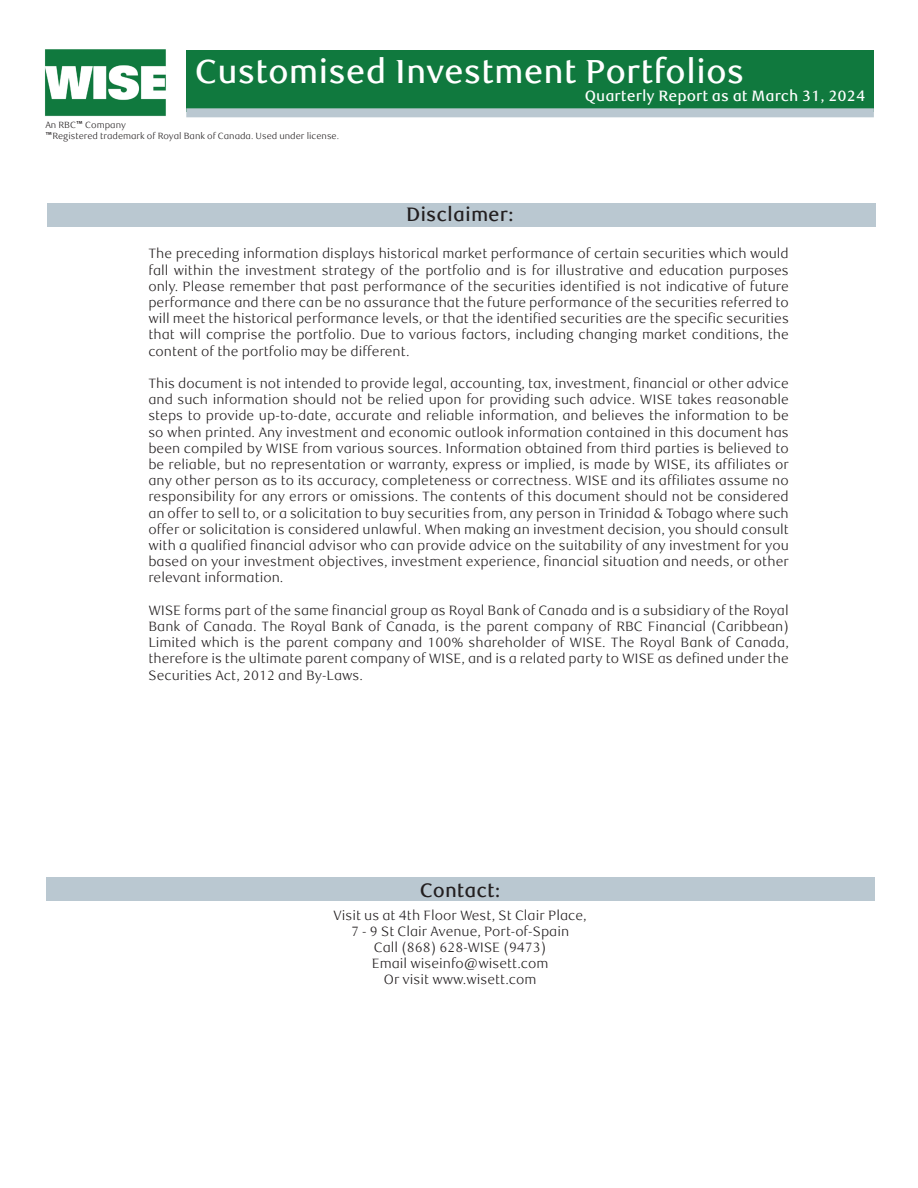
<style>
.page{position:relative;width:918px;height:1188px;background:#fff}
.page>*{position:absolute;margin:0;border:0;box-sizing:border-box;transform-origin:0 0}
.t1{font:500 33.3px "RBC Text Tabular";color:#fff}
.t2{font:500 19.5px "RBC Text Tabular";color:#231f20}
.t3{font:500 15px "RBC Text Tabular";color:#fff}
.t4{font:300 13.5px/16.2px "RBC Text Tabular";color:#231f20;text-align:justify}
.t5{font:300 9px/10.8px "RBC Text Tabular";color:#231f20}
.s1{font-weight:500}
</style>
<div class="page">
<div style="left:186px;top:50px;width:688px;height:62px;background:#10793e"></div>
<div style="left:186px;top:108px;width:688px;height:9px;background:#bac8d1"></div>
<img style="left:45px;top:49px;width:121px;height:68px">
<div style="left:46px;top:877px;width:829px;height:24px;background:#bac8d1"></div>
<div style="left:47px;top:203px;width:828px;height:24px;background:#bac8d1"></div>
<h1 class="t1" style="left:195px;top:52px;width:551px">Customised Investment Portfolios</h1>
<p class="t3" style="left:585px;top:87px;width:282px">Quarterly Report as at March 31, 2024</p>
<p class="t5" style="left:45px;top:120px;width:295px">An RBC<span class="s1">™</span> Company<br><span class="s1">™</span>Registered trademark of Royal Bank of Canada. Used under license.</p>
<p class="t2" style="left:406px;top:203px;width:109px">Disclaimer:</p>
<p class="t4" style="left:148px;top:246px;width:642px">The preceding information displays historical market performance of certain securities which would fall within the investment strategy of the portfolio and is for illustrative and education purposes only. Please remember that past performance of the securities identified is not indicative of future performance and there can be no assurance that the future performance of the securities referred to will meet the historical performance levels, or that the identified securities are the specific securities that will comprise the portfolio. Due to various factors, including changing market conditions, the content of the portfolio may be different.</p>
<p class="t4" style="left:148px;top:376px;width:642px">This document is not intended to provide legal, accounting, tax, investment, financial or other advice and such information should not be relied upon for providing such advice. WISE takes reasonable steps to provide up-to-date, accurate and reliable information, and believes the information to be so when printed. Any investment and economic outlook information contained in this document has been compiled by WISE from various sources. Information obtained from third parties is believed to be reliable, but no representation or warranty, express or implied, is made by WISE, its affiliates or any other person as to its accuracy, completeness or correctness. WISE and its affiliates assume no responsibility for any errors or omissions. The contents of this document should not be considered an offer to sell to, or a solicitation to buy securities from, any person in Trinidad &amp; Tobago where such offer or solicitation is considered unlawful. When making an investment decision, you should consult with a qualified financial advisor who can provide advice on the suitability of any investment for you based on your investment objectives, investment experience, financial situation and needs, or other relevant information.</p>
<p class="t4" style="left:148px;top:602px;width:642px">WISE forms part of the same financial group as Royal Bank of Canada and is a subsidiary of the Royal Bank of Canada. The Royal Bank of Canada, is the parent company of RBC Financial (Caribbean)<br>Limited which is the parent company and 100% shareholder of WISE. The Royal Bank of Canada, therefore is the ultimate parent company of WISE, and is a related party to WISE as defined under the Securities Act, 2012 and By-Laws.</p>
<p class="t2" style="left:420px;top:878px;width:82px">Contact:</p>
<p class="t4" style="left:334px;top:907px;width:255px">Visit us at 4th Floor West, St Clair Place,</p>
<p class="t4" style="left:351px;top:923px;width:220px">7 - 9 St Clair Avenue, Port-of-Spain</p>
<p class="t4" style="left:374px;top:940px;width:174px">Call (868) 628-WISE (9473)</p>
<p class="t4" style="left:372px;top:956px;width:178px">Email wiseinfo@wisett.com</p>
<p class="t4" style="left:384px;top:972px;width:154px">Or visit www.wisett.com</p>
</div>
